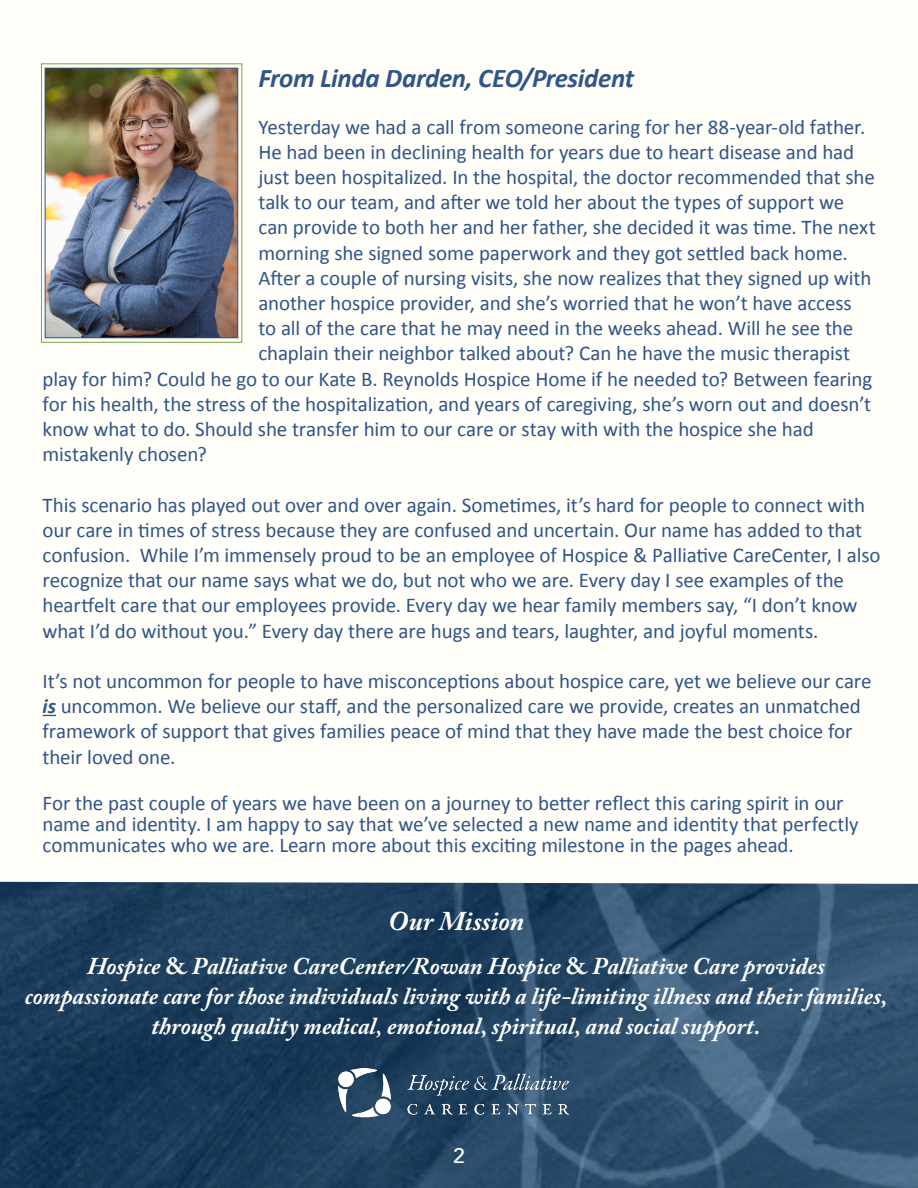
<style>
.page{position:relative;width:918px;height:1188px;background:#fff}
.page>*{position:absolute;margin:0;border:0;box-sizing:border-box;transform-origin:0 0}
.heading_2{font:italic 700 27px "Calibri";letter-spacing:-.015em;color:#315588}
.Body_copy{font:italic 700 27px "Adobe Caslon Pro";color:#fff}
.Body_copy-2{font:italic 700 24px/30px "Adobe Caslon Pro";color:#fff;text-align:center}
.t1{font:21px/25.2px "Calibri";letter-spacing:-.005em;color:#315588}
.t2{font:500 21px "Avenir";color:#fff}
.s1{font-weight:700;font-style:italic}
.s2{font-style:normal}
</style>
<div class="page">
<div style="left:0;top:0;width:918px;height:1081px;background:#fffef8"></div>
<img style="left:0;top:882px;width:918px;height:306px">
<svg style="left:43px;top:715px;width:13px;height:1px"></svg>
<img style="left:47px;top:70px;width:189px;height:266px">
<div style="left:45px;top:68px;width:193px;height:270px;border:1px solid #315588"></div>
<img style="left:338px;top:1068px;width:236px;height:49px">
<div style="left:41px;top:63px;width:201px;height:280px;border:1px solid #75aa3a"></div>
<p class="heading_2" style="left:258px;top:61px;width:377px">From Linda Darden, CEO/President</p>
<p class="t1" style="left:258px;top:114px;width:608px">Yesterday we had a call from someone caring for her 88-year-old father.</p>
<p class="t1" style="left:258px;top:139px;width:597px">He had been in declining health for years due to heart disease and had</p>
<p class="t1" style="left:258px;top:164px;width:618px">just been hospitalized. In the hospital, the doctor recommended that she</p>
<p class="t1" style="left:258px;top:190px;width:588px">talk to our team, and after we told her about the types of support we</p>
<p class="t1" style="left:258px;top:215px;width:619px">can provide to both her and her father, she decided it was time. The next</p>
<p class="t1" style="left:258px;top:240px;width:591px">morning she signed some paperwork and they got settled back home.</p>
<p class="t1" style="left:258px;top:265px;width:615px">After a couple of nursing visits, she now realizes that they signed up with</p>
<p class="t1" style="left:258px;top:290px;width:595px">another hospice provider, and she’s worried that he won’t have access</p>
<p class="t1" style="left:258px;top:316px;width:596px">to all of the care that he may need in the weeks ahead. Will he see the</p>
<p class="t1" style="left:258px;top:341px;width:593px">chaplain their neighbor talked about? Can he have the music therapist</p>
<p class="t1" style="left:43px;top:366px;width:831px">play for him? Could he go to our Kate B. Reynolds Hospice Home if he needed to? Between fearing</p>
<p class="t1" style="left:43px;top:391px;width:830px">for his health, the stress of the hospitalization, and years of caregiving, she’s worn out and doesn’t</p>
<p class="t1" style="left:43px;top:416px;width:773px">know what to do. Should she transfer him to our care or stay with with the hospice she had</p>
<p class="t1" style="left:43px;top:442px;width:166px">mistakenly chosen?</p>
<p class="t1" style="left:43px;top:492px;width:840px">This scenario has played out over and over again. Sometimes, it’s hard for people to connect with our care in times of stress because they are confused and uncertain. Our name has added to that confusion. While I’m immensely proud to be an employee of Hospice &amp; Palliative CareCenter, I also recognize that our name says what we do, but not who we are. Every day I see examples of the heartfelt care that our employees provide. Every day we hear family members say, “I don’t know what I’d do without you.” Every day there are hugs and tears, laughter, and joyful moments.</p>
<p class="t1" style="left:43px;top:668px;width:830px">It’s not uncommon for people to have misconceptions about hospice care, yet we believe our care <span class="s1">is</span> uncommon. We believe our staff, and the personalized care we provide, creates an unmatched framework of support that gives families peace of mind that they have made the best choice for their loved one.</p>
<p class="t1" style="left:43px;top:792px;width:818px;line-height:21px">For the past couple of years we have been on a journey to better reflect this caring spirit in our name and identity. I am happy to say that we’ve selected a new name and identity that perfectly communicates who we are. Learn more about this exciting milestone in the pages ahead.</p>
<p class="Body_copy" style="left:388px;top:905px;width:138px">Our Mission</p>
<p class="Body_copy-2" style="left:25px;top:950px;width:864px">Hospice <span class="s2">&amp;</span> Palliative CareCenter/Rowan Hospice <span class="s2">&amp;</span> Palliative Care provides compassionate care for those individuals living with a life-limiting illness and their families, through quality medical, emotional, spiritual, and social support.</p>
<p class="t2" style="left:453px;top:1138px;width:13px">2</p>
</div>
